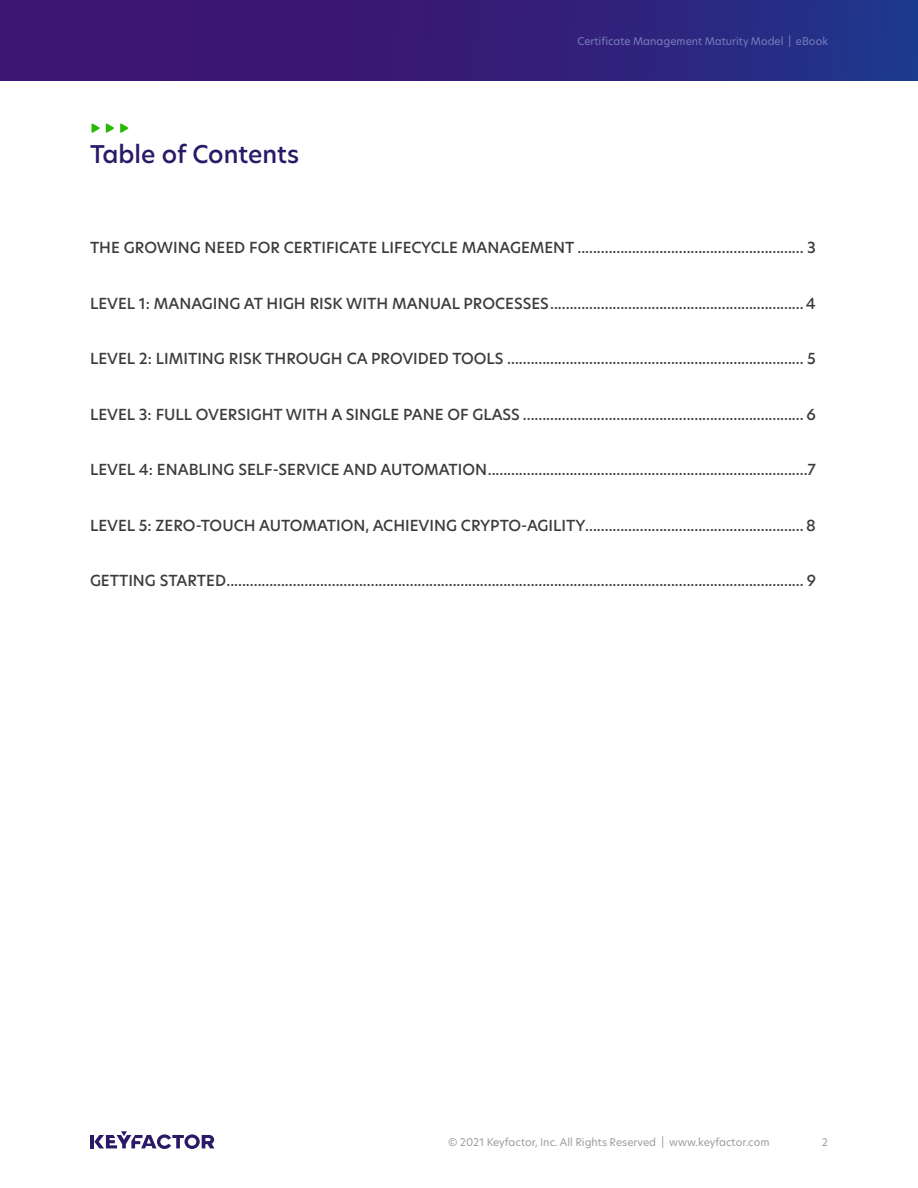
<style>
.page{position:relative;width:918px;height:1188px;background:#fff}
.page>*{position:absolute;margin:0;border:0;box-sizing:border-box;transform-origin:0 0}
.t1{font:500 24px "Hero New";color:#2a1966}
.Level_1_List{font:500 15px "Hero New";color:#3c3c3c}
.t2{font:10.5px "Hero New";color:#9e9e9e}
.t3{font:10.5px "Hero New";color:#797dbc}
</style>
<div class="page">
<div style="left:0;top:0;width:918px;height:81px;background:linear-gradient(to right,#420c6b,#233188)"></div>
<hr style="left:90px;top:1135px;width:4px;height:13px;background:#2a1966">
<svg style="left:94px;top:1131px;width:121px;height:18px"></svg>
<svg style="left:92px;top:123px;width:8px;height:10px"></svg>
<svg style="left:106px;top:123px;width:8px;height:10px"></svg>
<svg style="left:120px;top:123px;width:8px;height:10px"></svg>
<h2 class="t1" style="left:90px;top:138px;width:211px">Table of Contents</h2>
<p class="t3" style="left:577px;top:34px;width:252px">Certificate Management Maturity Model | eBook</p>
<p class="Level_1_List" style="left:90px;top:237px;width:728px">THE GROWING NEED FOR CERTIFICATE LIFECYCLE MANAGEMENT .......................................................... 3</p>
<p class="Level_1_List" style="left:90px;top:293px;width:727px">LEVEL 1: MANAGING AT HIGH RISK WITH MANUAL PROCESSES.................................................................4</p>
<p class="Level_1_List" style="left:90px;top:348px;width:728px">LEVEL 2: LIMITING RISK THROUGH CA PROVIDED TOOLS ............................................................................ 5</p>
<p class="Level_1_List" style="left:90px;top:404px;width:728px">LEVEL 3: FULL OVERSIGHT WITH A SINGLE PANE OF GLASS ........................................................................ 6</p>
<p class="Level_1_List" style="left:90px;top:459px;width:728px">LEVEL 4: ENABLING SELF-SERVICE AND AUTOMATION..................................................................................7</p>
<p class="Level_1_List" style="left:90px;top:515px;width:727px">LEVEL 5: ZERO-TOUCH AUTOMATION, ACHIEVING CRYPTO-AGILITY........................................................ 8</p>
<p class="Level_1_List" style="left:90px;top:570px;width:728px">GETTING STARTED.................................................................................................................................................... 9</p>
<p class="t2" style="left:448px;top:1135px;width:323px">© 2021 Keyfactor, Inc. All Rights Reserved | www.keyfactor.com</p>
<p class="t2" style="left:822px;top:1135px;width:8px">2</p>
</div>
